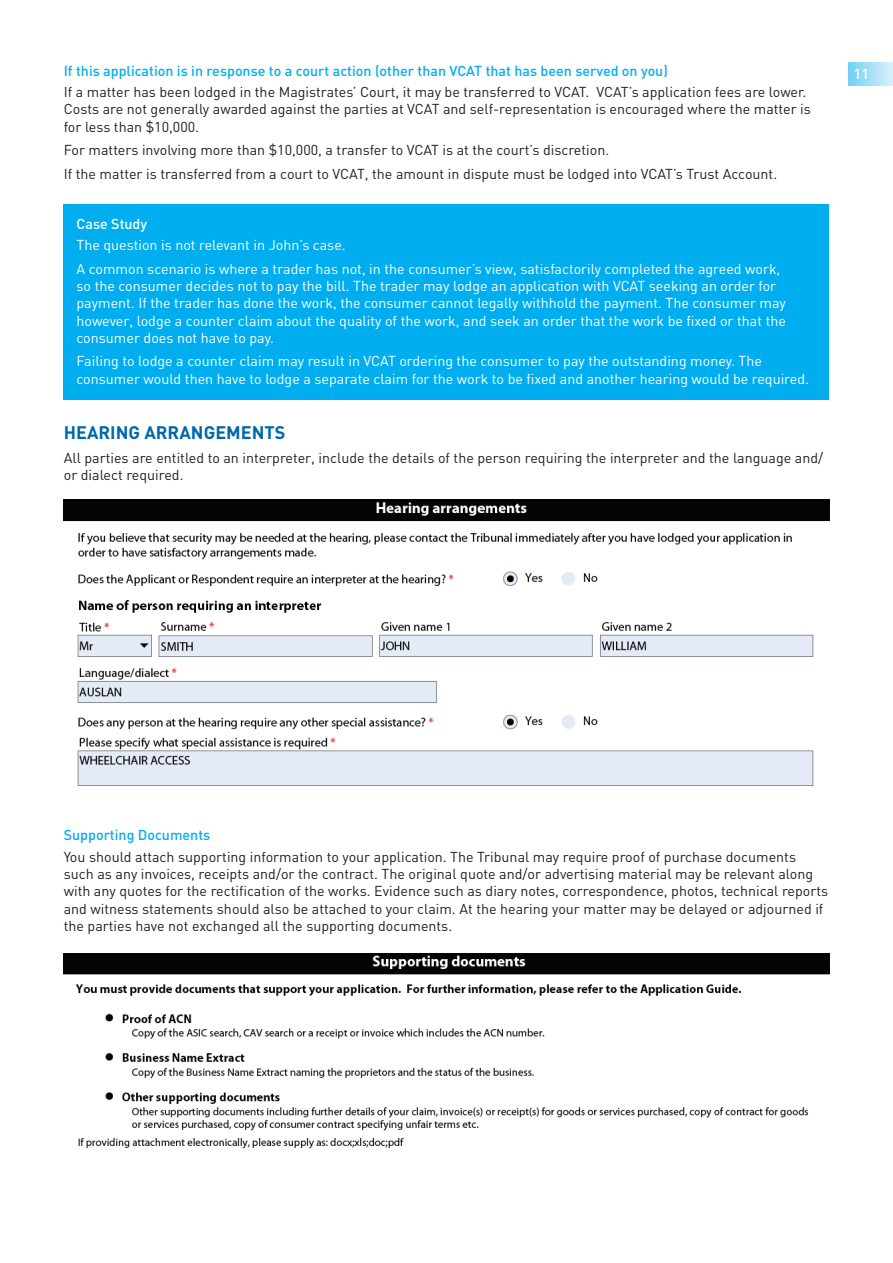
<style>
.page{position:relative;width:893px;height:1263px;background:#fff}
.page>*{position:absolute;margin:0;border:0;box-sizing:border-box;transform-origin:0 0}
.t1{font:700 18px "DIN";color:#0068a9}
.t2{font:14.25px/17.2px "DIN";color:#231f20}
.t3{font:14.25px/17.2px "DIN";color:#fff}
.t4{font:500 14.25px "DIN";color:#00aeef}
.t5{font:500 14.25px "DIN";color:#fff}
</style>
<div class="page">
<div style="left:849px;top:62px;width:44px;height:23px;background:linear-gradient(to right,#74d0f6,#d9f0fb)"></div>
<div style="left:64px;top:204px;width:765px;height:196px;background:#00aeef"></div>
<img style="left:64px;top:500px;width:765px;height:286px">
<img style="left:64px;top:954px;width:765px;height:195px">
<p class="t4" style="left:64px;top:61px;width:606px">If this application is in response to a court action (other than VCAT that has been served on you)</p>
<p class="t5" style="left:854px;top:64px;width:17px">11</p>
<p class="t2" style="left:64px;top:83px;width:749px">If a matter has been lodged in the Magistrates’ Court, it may be transferred to VCAT. VCAT’s application fees are lower.<br>Costs are not generally awarded against the parties at VCAT and self-representation is encouraged where the matter is for less than $10,000.</p>
<p class="t2" style="left:64px;top:138px;width:715px;line-height:23.7px">For matters involving more than $10,000, a transfer to VCAT is at the court’s discretion.<br>If the matter is transferred from a court to VCAT, the amount in dispute must be lodged into VCAT’s Trust Account.</p>
<p class="t5" style="left:77px;top:214px;width:72px">Case Study</p>
<p class="t3" style="left:77px;top:233px;width:705px;line-height:23.7px">The question is not relevant in John’s case.<br>A common scenario is where a trader has not, in the consumer’s view, satisfactorily completed the agreed work,</p>
<p class="t3" style="left:77px;top:277px;width:711px">so the consumer decides not to pay the bill. The trader may lodge an application with VCAT seeking an order for payment. If the trader has done the work, the consumer cannot legally withhold the payment. The consumer may however, lodge a counter claim about the quality of the work, and seek an order that the work be fixed or that the consumer does not have to pay.</p>
<p class="t3" style="left:77px;top:352px;width:734px">Failing to lodge a counter claim may result in VCAT ordering the consumer to pay the outstanding money. The consumer would then have to lodge a separate claim for the work to be fixed and another hearing would be required.</p>
<p class="t1" style="left:64px;top:421px;width:24px">HEARING</p>
<p class="t1" style="left:144px;top:421px;width:25px">ARRANGEMENTS</p>
<p class="t2" style="left:64px;top:449px;width:761px">All parties are entitled to an interpreter, include the details of the person requiring the interpreter and the language and/ or dialect required.</p>
<p class="t4" style="left:64px;top:826px;width:148px">Supporting Documents</p>
<p class="t2" style="left:64px;top:848px;width:766px">You should attach supporting information to your application. The Tribunal may require proof of purchase documents such as any invoices, receipts and/or the contract. The original quote and/or advertising material may be relevant along with any quotes for the rectification of the works. Evidence such as diary notes, correspondence, photos, technical reports and witness statements should also be attached to your claim. At the hearing your matter may be delayed or adjourned if the parties have not exchanged all the supporting documents.</p>
</div>
